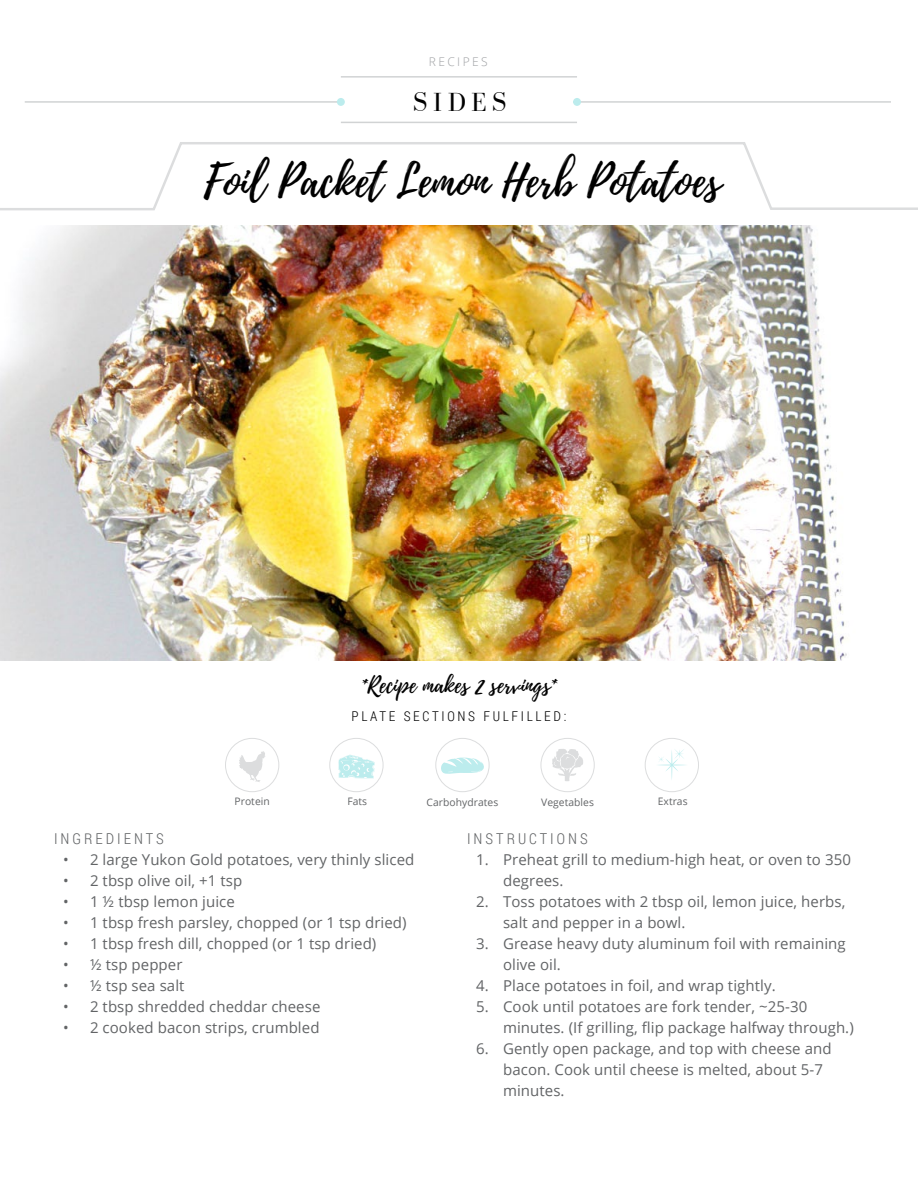
<style>
.page{position:relative;width:918px;height:1188px;background:#fff}
.page>*{position:absolute;margin:0;border:0;box-sizing:border-box;transform-origin:0 0}
.t1{font:45px "Playlist Script";color:#000}
.t2{font:27px "Bodoni FLF";letter-spacing:.2em;color:#000}
.t3{font:22.5px "Playlist Script";color:#000}
.t4{font:15px/21px "Open Sans";letter-spacing:.005em;color:#626466}
.t5{font:300 15px "Roboto Condensed";letter-spacing:.2em;color:#626466}
.t6{font:300 13.5px "Roboto Condensed";letter-spacing:.2em;color:#000}
.t7{font:300 12px "Open Sans";letter-spacing:.2em;color:#9d9fa2}
.t8{font:10.35px "Open Sans";letter-spacing:.005em;color:#626466}
</style>
<div class="page">
<svg style="left:0;top:142px;width:918px;height:69px"></svg>
<hr style="left:573px;top:101px;width:318px;height:2px;background:#d1d3d4">
<hr style="left:25px;top:101px;width:316px;height:2px;background:#d1d3d4">
<div style="left:573px;top:98px;width:8px;height:8px;background:#bceced;border-radius:50%"></div>
<div style="left:337px;top:98px;width:8px;height:8px;background:#bceced;border-radius:50%"></div>
<hr style="left:341px;top:76px;width:236px;height:2px;background:#d1d3d4">
<hr style="left:341px;top:122px;width:236px;height:1px;background:#d1d3d4">
<img style="left:0;top:225px;width:847px;height:436px">
<div style="left:435px;top:738px;width:55px;height:54px;border:1px solid #dcddde;border-radius:50%"></div>
<svg style="left:441px;top:757px;width:43px;height:17px"></svg>
<div style="left:541px;top:738px;width:54px;height:54px;border:1px solid #dcddde;border-radius:50%"></div>
<svg style="left:552px;top:749px;width:31px;height:32px"></svg>
<div style="left:225px;top:738px;width:54px;height:54px;border:1px solid #dcddde;border-radius:50%"></div>
<svg style="left:239px;top:751px;width:26px;height:31px"></svg>
<div style="left:329px;top:738px;width:54px;height:54px;border:1px solid #dcddde;border-radius:50%"></div>
<svg style="left:338px;top:755px;width:36px;height:23px"></svg>
<div style="left:645px;top:738px;width:54px;height:54px;border:1px solid #dcddde;border-radius:50%"></div>
<svg style="left:658px;top:749px;width:27px;height:31px"></svg>
<p class="t7" style="left:429px;top:53px;width:60px">REcIpES</p>
<h2 class="t2" style="left:413px;top:87px;width:95px">SIDES</h2>
<h1 class="t1" style="left:204px;top:149px;width:519px">Foil Packet Lemon Herb Potatoes</h1>
<h3 class="t3" style="left:361px;top:669px;width:197px">*Recipe makes 2 servings*</h3>
<p class="t6" style="left:352px;top:707px;width:216px">PLATE SECTIONS FULFILLED:</p>
<p class="t8" style="left:235px;top:794px;width:37px">Protein</p>
<p class="t8" style="left:347px;top:794px;width:21px">Fats</p>
<p class="t8" style="left:427px;top:795px;width:73px">Carbohydrates</p>
<p class="t8" style="left:541px;top:795px;width:54px">Vegetables</p>
<p class="t8" style="left:658px;top:794px;width:31px">Extras</p>
<p class="t5" style="left:54px;top:828px;width:111px">INGREDIENTS</p>
<p class="t4" style="left:63px;top:848px;width:353px">• 2 large Yukon Gold potatoes, very thinly sliced</p>
<p class="t4" style="left:63px;top:869px;width:181px">• 2 tbsp olive oil, +1 tsp</p>
<p class="t4" style="left:63px;top:890px;width:173px">• 1 ½ tbsp lemon juice</p>
<p class="t4" style="left:63px;top:911px;width:345px">• 1 tbsp fresh parsley, chopped (or 1 tsp dried)</p>
<p class="t4" style="left:63px;top:932px;width:315px">• 1 tbsp fresh dill, chopped (or 1 tsp dried)</p>
<p class="t4" style="left:63px;top:953px;width:121px">• ½ tsp pepper</p>
<p class="t4" style="left:63px;top:974px;width:123px">• ½ tsp sea salt</p>
<p class="t4" style="left:63px;top:995px;width:259px">• 2 tbsp shredded cheddar cheese</p>
<p class="t4" style="left:63px;top:1016px;width:258px">• 2 cooked bacon strips, crumbled</p>
<p class="t5" style="left:467px;top:828px;width:122px">INSTRUCTIONS</p>
<p class="t4" style="left:503px;top:848px;width:349px;text-indent:-27px">1. Preheat grill to medium-high heat, or oven to 350 degrees.</p>
<p class="t4" style="left:503px;top:890px;width:344px;text-indent:-27px">2. Toss potatoes with 2 tbsp oil, lemon juice, herbs, salt and pepper in a bowl.</p>
<p class="t4" style="left:503px;top:932px;width:344px;text-indent:-27px">3. Grease heavy duty aluminum foil with remaining olive oil.</p>
<p class="t4" style="left:476px;top:974px;width:301px">4. Place potatoes in foil, and wrap tightly.</p>
<p class="t4" style="left:503px;top:995px;width:352px;text-indent:-27px">5. Cook until potatoes are fork tender, ~25-30 minutes. (If grilling, flip package halfway through.)</p>
<p class="t4" style="left:503px;top:1037px;width:330px;text-indent:-27px">6. Gently open package, and top with cheese and bacon. Cook until cheese is melted, about 5-7 minutes.</p>
</div>
